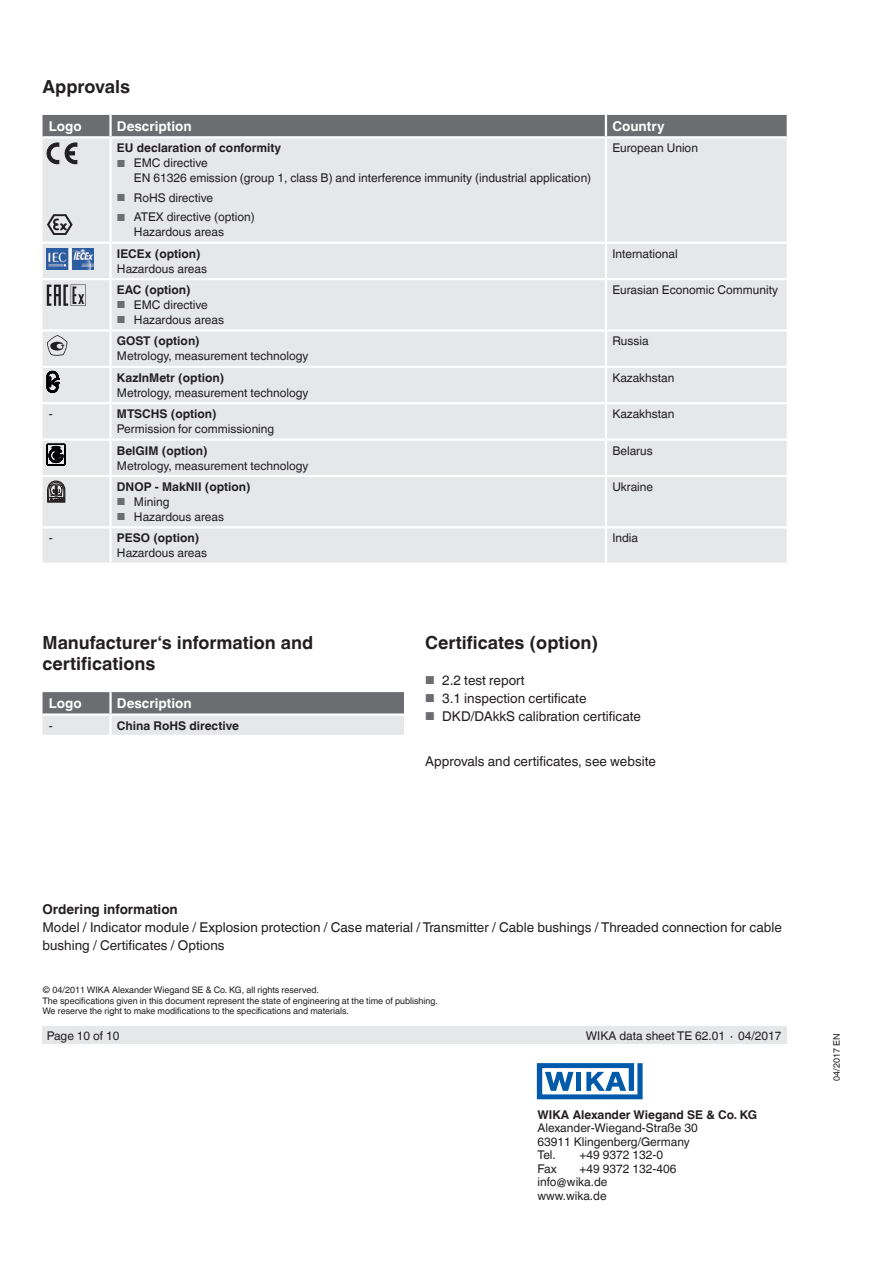
<style>
.page{position:relative;width:893px;height:1263px;background:#fff}
.page>*{position:absolute;margin:0;border:0;box-sizing:border-box;transform-origin:0 0}
.t1{font:700 18px/21px "Helvetica World";color:#231f20}
.t2{font:13.5px/18px "Helvetica World";color:#231f20}
.t3{font:700 13.5px "Helvetica World";color:#fff}
.t4{font:700 13.5px "Helvetica World";color:#231f20}
.t5{font:12px/13.5px "Helvetica World";color:#231f20}
.t6{font:700 12px "Helvetica World";color:#231f20}
.t7{font:9px/10.5px "Helvetica World";color:#231f20}
.s1{font-size:10.2px;color:#6c6d70}
.s2{font-size:11.55px;color:#6c6d70}
</style>
<div class="page">
<svg style="left:537px;top:1063px;width:106px;height:36px"></svg>
<div style="left:43px;top:1027px;width:744px;height:17px;background:#e6e7e9"></div>
<div style="left:43px;top:115px;width:744px;height:21px;background:#6c6d70"></div>
<div style="left:43px;top:138px;width:744px;height:425px;background:#e6e7e9"></div>
<hr style="left:111px;top:278px;width:495px;height:2px;background:#fff">
<hr style="left:111px;top:329px;width:495px;height:3px;background:#fff">
<hr style="left:111px;top:366px;width:495px;height:2px;background:#fff">
<hr style="left:43px;top:526px;width:68px;height:2px;background:#fff">
<hr style="left:111px;top:526px;width:495px;height:2px;background:#fff">
<hr style="left:109px;top:528px;width:3px;height:35px;background:#fff">
<hr style="left:606px;top:526px;width:181px;height:2px;background:#fff">
<hr style="left:605px;top:528px;width:2px;height:35px;background:#fff">
<hr style="left:109px;top:368px;width:3px;height:34px;background:#fff">
<hr style="left:605px;top:368px;width:2px;height:34px;background:#fff">
<hr style="left:109px;top:441px;width:3px;height:34px;background:#fff">
<hr style="left:605px;top:441px;width:2px;height:34px;background:#fff">
<hr style="left:605px;top:477px;width:2px;height:49px;background:#fff">
<hr style="left:109px;top:477px;width:3px;height:49px;background:#fff">
<hr style="left:43px;top:438px;width:68px;height:3px;background:#fff">
<hr style="left:111px;top:438px;width:495px;height:3px;background:#fff">
<hr style="left:606px;top:438px;width:181px;height:3px;background:#fff">
<hr style="left:43px;top:475px;width:68px;height:2px;background:#fff">
<hr style="left:111px;top:475px;width:495px;height:2px;background:#fff">
<hr style="left:606px;top:475px;width:181px;height:2px;background:#fff">
<hr style="left:43px;top:242px;width:68px;height:2px;background:#fff">
<hr style="left:43px;top:402px;width:68px;height:2px;background:#fff">
<hr style="left:111px;top:402px;width:495px;height:2px;background:#fff">
<hr style="left:109px;top:404px;width:3px;height:34px;background:#fff">
<hr style="left:606px;top:402px;width:181px;height:2px;background:#fff">
<hr style="left:605px;top:404px;width:2px;height:34px;background:#fff">
<hr style="left:111px;top:242px;width:495px;height:2px;background:#fff">
<hr style="left:606px;top:242px;width:181px;height:2px;background:#fff">
<hr style="left:43px;top:278px;width:68px;height:2px;background:#fff">
<hr style="left:43px;top:366px;width:68px;height:2px;background:#fff">
<hr style="left:606px;top:278px;width:181px;height:2px;background:#fff">
<hr style="left:606px;top:366px;width:181px;height:2px;background:#fff">
<hr style="left:606px;top:329px;width:181px;height:3px;background:#fff">
<hr style="left:43px;top:329px;width:68px;height:3px;background:#fff">
<hr style="left:605px;top:138px;width:2px;height:104px;background:#fff">
<hr style="left:605px;top:244px;width:2px;height:34px;background:#fff">
<hr style="left:109px;top:138px;width:3px;height:104px;background:#fff">
<hr style="left:109px;top:244px;width:3px;height:34px;background:#fff">
<hr style="left:109px;top:115px;width:3px;height:21px;background:#fff">
<hr style="left:605px;top:115px;width:2px;height:21px;background:#fff">
<hr style="left:605px;top:280px;width:2px;height:49px;background:#fff">
<hr style="left:605px;top:332px;width:2px;height:34px;background:#fff">
<hr style="left:109px;top:280px;width:3px;height:49px;background:#fff">
<hr style="left:109px;top:332px;width:3px;height:34px;background:#fff">
<svg style="left:43px;top:692px;width:361px;height:43px;background:#a6a7a9"></svg>
<hr style="left:111px;top:713px;width:293px;height:3px;background:#fff">
<hr style="left:43px;top:713px;width:68px;height:3px;background:#fff">
<hr style="left:109px;top:716px;width:3px;height:19px;background:#fff">
<hr style="left:109px;top:692px;width:3px;height:21px;background:#fff">
<svg style="left:47px;top:143px;width:12px;height:21px"></svg>
<svg style="left:65px;top:143px;width:12px;height:21px"></svg>
<svg style="left:47px;top:214px;width:26px;height:21px"></svg>
<img style="left:47px;top:248px;width:47px;height:21px">
<svg style="left:47px;top:285px;width:39px;height:21px"></svg>
<svg style="left:47px;top:335px;width:20px;height:21px"></svg>
<svg style="left:47px;top:371px;width:12px;height:21px"></svg>
<svg style="left:47px;top:444px;width:18px;height:22px"></svg>
<svg style="left:47px;top:480px;width:18px;height:23px"></svg>
<h1 class="t1" style="left:43px;top:76px;width:89px">Approvals</h1>
<p class="t3" style="left:49px;top:118px;width:34px">Logo</p>
<p class="t3" style="left:117px;top:118px;width:76px">Description</p>
<p class="t3" style="left:612px;top:118px;width:54px">Country</p>
<p class="t6" style="left:117px;top:141px;width:166px">EU declaration of conformity</p>
<p class="t5" style="left:134px;top:156px;width:459px;line-height:15px;text-indent:-17px"><span class="s1">■</span> EMC directive<br>EN 61326 emission (group 1, class B) and interference immunity (industrial application)</p>
<p class="t5" style="left:117px;top:191px;width:98px"><span class="s1">■</span> RoHS directive</p>
<p class="t5" style="left:134px;top:210px;width:122px;line-height:15px;text-indent:-17px"><span class="s1">■</span> ATEX directive (option)<br>Hazardous areas</p>
<p class="t5" style="left:612px;top:141px;width:87px">European Union</p>
<p class="t6" style="left:117px;top:247px;width:85px">IECEx (option)</p>
<p class="t5" style="left:117px;top:262px;width:92px">Hazardous areas</p>
<p class="t5" style="left:612px;top:247px;width:67px">International</p>
<p class="t6" style="left:117px;top:283px;width:75px">EAC (option)</p>
<p class="t5" style="left:117px;top:298px;width:93px"><span class="s1">■</span> EMC directive</p>
<p class="t5" style="left:117px;top:313px;width:109px"><span class="s1">■</span> Hazardous areas</p>
<p class="t5" style="left:612px;top:283px;width:167px">Eurasian Economic Community</p>
<p class="t6" style="left:117px;top:334px;width:84px">GOST (option)</p>
<p class="t5" style="left:117px;top:350px;width:193px">Metrology, measurement technology</p>
<p class="t5" style="left:612px;top:335px;width:38px">Russia</p>
<p class="t6" style="left:117px;top:371px;width:109px">KazInMetr (option)</p>
<p class="t5" style="left:117px;top:386px;width:193px">Metrology, measurement technology</p>
<p class="t5" style="left:612px;top:371px;width:64px">Kazakhstan</p>
<p class="t5" style="left:49px;top:407px;width:5px">-</p>
<p class="t6" style="left:117px;top:407px;width:101px">MTSCHS (option)</p>
<p class="t5" style="left:117px;top:422px;width:159px">Permission for commissioning</p>
<p class="t5" style="left:612px;top:407px;width:64px">Kazakhstan</p>
<p class="t6" style="left:117px;top:443px;width:92px">BelGIM (option)</p>
<p class="t5" style="left:117px;top:459px;width:193px">Metrology, measurement technology</p>
<p class="t5" style="left:612px;top:444px;width:42px">Belarus</p>
<p class="t6" style="left:117px;top:480px;width:135px">DNOP - MakNII (option)</p>
<p class="t5" style="left:117px;top:495px;width:54px"><span class="s1">■</span> Mining</p>
<p class="t5" style="left:117px;top:510px;width:109px"><span class="s1">■</span> Hazardous areas</p>
<p class="t5" style="left:612px;top:480px;width:42px">Ukraine</p>
<p class="t5" style="left:49px;top:531px;width:5px">-</p>
<p class="t6" style="left:117px;top:531px;width:84px">PESO (option)</p>
<p class="t5" style="left:117px;top:546px;width:92px">Hazardous areas</p>
<p class="t5" style="left:612px;top:531px;width:27px">India</p>
<h1 class="t1" style="left:43px;top:632px;width:272px">Manufacturer‘s information and certifications</h1>
<p class="t3" style="left:49px;top:696px;width:34px">Logo</p>
<p class="t3" style="left:117px;top:696px;width:76px">Description</p>
<p class="t5" style="left:49px;top:719px;width:5px">-</p>
<p class="t6" style="left:117px;top:718px;width:124px">China RoHS directive</p>
<h1 class="t1" style="left:425px;top:632px;width:175px">Certificates (option)</h1>
<p class="t2" style="left:425px;top:671px;width:101px"><span class="s2">■</span> 2.2 test report</p>
<p class="t2" style="left:425px;top:689px;width:163px"><span class="s2">■</span> 3.1 inspection certificate</p>
<p class="t2" style="left:425px;top:707px;width:217px"><span class="s2">■</span> DKD/DAkkS calibration certificate</p>
<p class="t2" style="left:425px;top:752px;width:232px">Approvals and certificates, see website</p>
<p class="t4" style="left:43px;top:902px;width:137px">Ordering information</p>
<p class="t2" style="left:43px;top:919px;width:741px">Model / Indicator module / Explosion protection / Case material / Transmitter / Cable bushings / Threaded connection for cable bushing / Certificates / Options</p>
<p class="t7" style="left:43px;top:985px;width:397px">© 04/2011 WIKA Alexander Wiegand SE &amp; Co. KG, all rights reserved.<br>The specifications given in this document represent the state of engineering at the time of publishing.<br>We reserve the right to make modifications to the specifications and materials.</p>
<p class="t5" style="left:47px;top:1029px;width:74px">Page 10 of 10</p>
<p class="t5" style="left:586px;top:1029px;width:197px">WIKA data sheet TE 62.01 ∙ 04/2017</p>
<p class="t6" style="left:537px;top:1107px;width:221px">WIKA Alexander Wiegand SE &amp; Co. KG</p>
<p class="t5" style="left:537px;top:1121px;width:162px">Alexander-Wiegand-Straße 30<br>63911 Klingenberg/Germany<br>Tel.</p>
<p class="t5" style="left:579px;top:1148px;width:85px">+49 9372 132-0</p>
<p class="t5" style="left:537px;top:1161px;width:21px">Fax</p>
<p class="t5" style="left:537px;top:1161px;width:140px;text-indent:42px">+49 9372 132-406 info@wika.de www.wika.de</p>
<p class="t7" style="left:831px;top:1081px;width:49px;rotate:-90deg">04/2017 EN</p>
</div>
